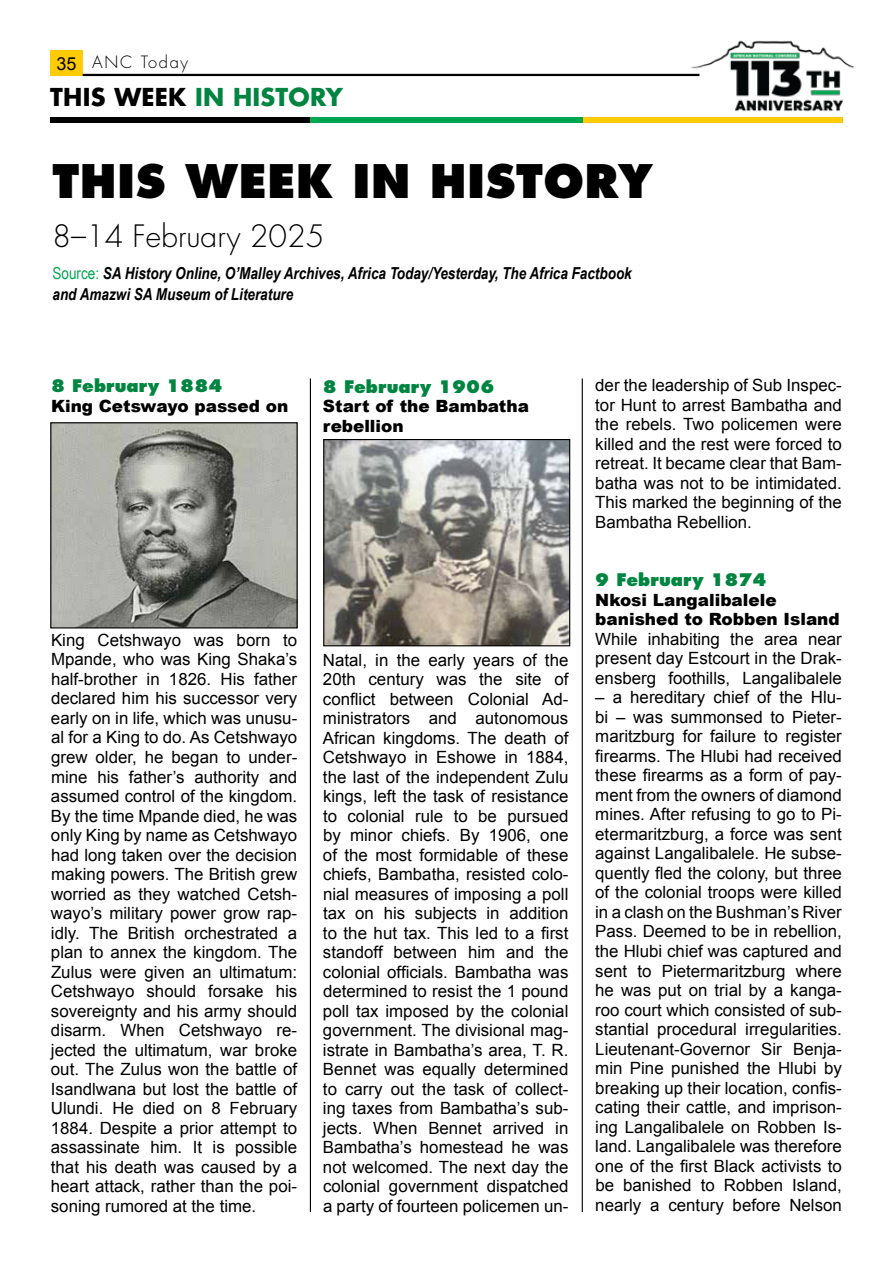
<style>
.page{position:relative;width:893px;height:1263px;background:#fff}
.page>*{position:absolute;margin:0;border:0;box-sizing:border-box;transform-origin:0 0}
.t1{font:800 45px "Futura Std";letter-spacing:.01em;color:#000}
.t2{font:300 30px "Futura Std";color:#000}
.t3{font:700 24px "Futura Std";letter-spacing:.01em;color:#008541}
.t4{font:16.8px/19.5px "Arial";color:#000;text-align:justify}
.t5{font:900 16.8px/19.5px "Arial";color:#000}
.t6{font:800 16.8px "Futura Std";color:#008541}
.t7{font:italic 700 16.5px/21px "Arial Narrow";color:#000}
.t8{font:300 16.5px "Futura Std";letter-spacing:.1em;color:#000}
.s1{font-family:"Arial";font-weight:400;font-size:18px}
.s2{color:#000}
.s3{font-weight:400;font-style:normal;color:#00a651}
</style>
<div class="page">
<hr style="left:310px;top:378px;width:1px;height:834px;background:#000">
<hr style="left:582px;top:378px;width:1px;height:834px;background:#000">
<div style="left:50px;top:51px;width:33px;height:25px;background:#ffcb05"></div>
<div style="left:50px;top:117px;width:260px;height:6px;background:#000"></div>
<div style="left:310px;top:117px;width:273px;height:6px;background:#00a651"></div>
<div style="left:583px;top:117px;width:259px;height:6px;background:#ffcb05"></div>
<hr style="left:83px;top:74px;width:616px;height:2px;background:#000">
<img style="left:684px;top:40px;width:170px;height:83px">
<img style="left:52px;top:424px;width:244px;height:202px">
<div style="left:50px;top:422px;width:248px;height:206px;border:1px solid #000"></div>
<img style="left:325px;top:441px;width:243px;height:203px">
<div style="left:323px;top:439px;width:247px;height:207px;border:1px solid #000"></div>
<p class="t8" style="left:56px;top:52px;width:133px"><span class="s1">35</span> ANC Today</p>
<h3 class="t3" style="left:50px;top:81px;width:294px"><span class="s2">THIS WEEK</span> IN HISTORY</h3>
<h1 class="t1" style="left:53px;top:153px;width:602px">THIS WEEK IN HISTORY</h1>
<h2 class="t2" style="left:53px;top:218px;width:273px">8–14 February 2025</h2>
<p class="t7" style="left:53px;top:262px;width:581px"><span class="s3">Source:</span> SA History Online, O’Malley Archives, Africa Today/Yesterday, The Africa Factbook and Amazwi SA Museum of Literature</p>
<p class="t6" style="left:51px;top:375px;width:173px">8 February 1884</p>
<p class="t5" style="left:51px;top:396px;width:239px">King Cetswayo passed on</p>
<p class="t6" style="left:323px;top:376px;width:173px">8 February 1906</p>
<p class="t5" style="left:323px;top:396px;width:207px">Start of the Bambatha rebellion</p>
<p class="t4" style="left:51px;top:630px;width:248px">King Cetshwayo was born to Mpande, who was King Shaka’s half-brother in 1826. His father declared him his successor very early on in life, which was unusu&shy;al for a King to do. As Cetshwayo grew older, he began to under&shy;mine his father’s authority and assumed control of the kingdom.<br>By the time Mpande died, he was only King by name as Cetshwayo had long taken over the decision making powers. The British grew worried as they watched Cetsh&shy;wayo’s military power grow rap&shy;idly. The British orchestrated a plan to annex the kingdom. The Zulus were given an ultimatum:<br>Cetshwayo should forsake his sovereignty and his army should disarm. When Cetshwayo re&shy;jected the ultimatum, war broke out. The Zulus won the battle of Isandlwana but lost the battle of Ulundi. He died on 8 February 1884. Despite a prior attempt to assassinate him. It is possible that his death was caused by a heart attack, rather than the poi&shy;soning rumored at the time.</p>
<p class="t4" style="left:323px;top:650px;width:247px">Natal, in the early years of the 20th century was the site of conflict between Colonial Ad&shy;ministrators and autonomous African kingdoms. The death of Cetshwayo in Eshowe in 1884, the last of the independent Zulu kings, left the task of resistance to colonial rule to be pursued by minor chiefs. By 1906, one of the most formidable of these chiefs, Bambatha, resisted colo&shy;nial measures of imposing a poll tax on his subjects in addition to the hut tax. This led to a first standoff between him and the colonial officials. Bambatha was determined to resist the 1 pound poll tax imposed by the colonial government. The divisional mag&shy;istrate in Bambatha’s area, T. R.<br>Bennet was equally determined to carry out the task of collect&shy;ing taxes from Bambatha’s sub&shy;jects. When Bennet arrived in Bambatha’s homestead he was not welcomed. The next day the colonial government dispatched a party of fourteen policemen un-</p>
<p class="t4" style="left:595px;top:376px;width:248px">der the leadership of Sub Inspec&shy;tor Hunt to arrest Bambatha and the rebels. Two policemen were killed and the rest were forced to retreat. It became clear that Bam&shy;batha was not to be intimidated.<br>This marked the beginning of the Bambatha Rebellion.</p>
<p class="t6" style="left:595px;top:569px;width:173px">9 February 1874</p>
<p class="t5" style="left:595px;top:589px;width:246px">Nkosi Langalibalele banished to Robben Island</p>
<p class="t4" style="left:595px;top:629px;width:248px">While inhabiting the area near present day Estcourt in the Drak&shy;ensberg foothills, Langalibalele</p>
<p class="t4" style="left:595px;top:688px;width:248px">– a hereditary chief of the Hlu&shy;bi – was summonsed to Pieter&shy;maritzburg for failure to register firearms. The Hlubi had received these firearms as a form of pay&shy;ment from the owners of diamond mines. After refusing to go to Pi&shy;etermaritzburg, a force was sent against Langalibalele. He subse&shy;quently fled the colony, but three of the colonial troops were killed in a clash on the Bushman’s River Pass. Deemed to be in rebellion, the Hlubi chief was captured and sent to Pietermaritzburg where he was put on trial by a kanga&shy;roo court which consisted of sub&shy;stantial procedural irregularities.<br>Lieutenant-Governor Sir Benja&shy;min Pine punished the Hlubi by breaking up their location, confis&shy;cating their cattle, and imprison&shy;ing Langalibalele on Robben Is&shy;land. Langalibalele was therefore one of the first Black activists to be banished to Robben Island, nearly a century before Nelson</p>
</div>
